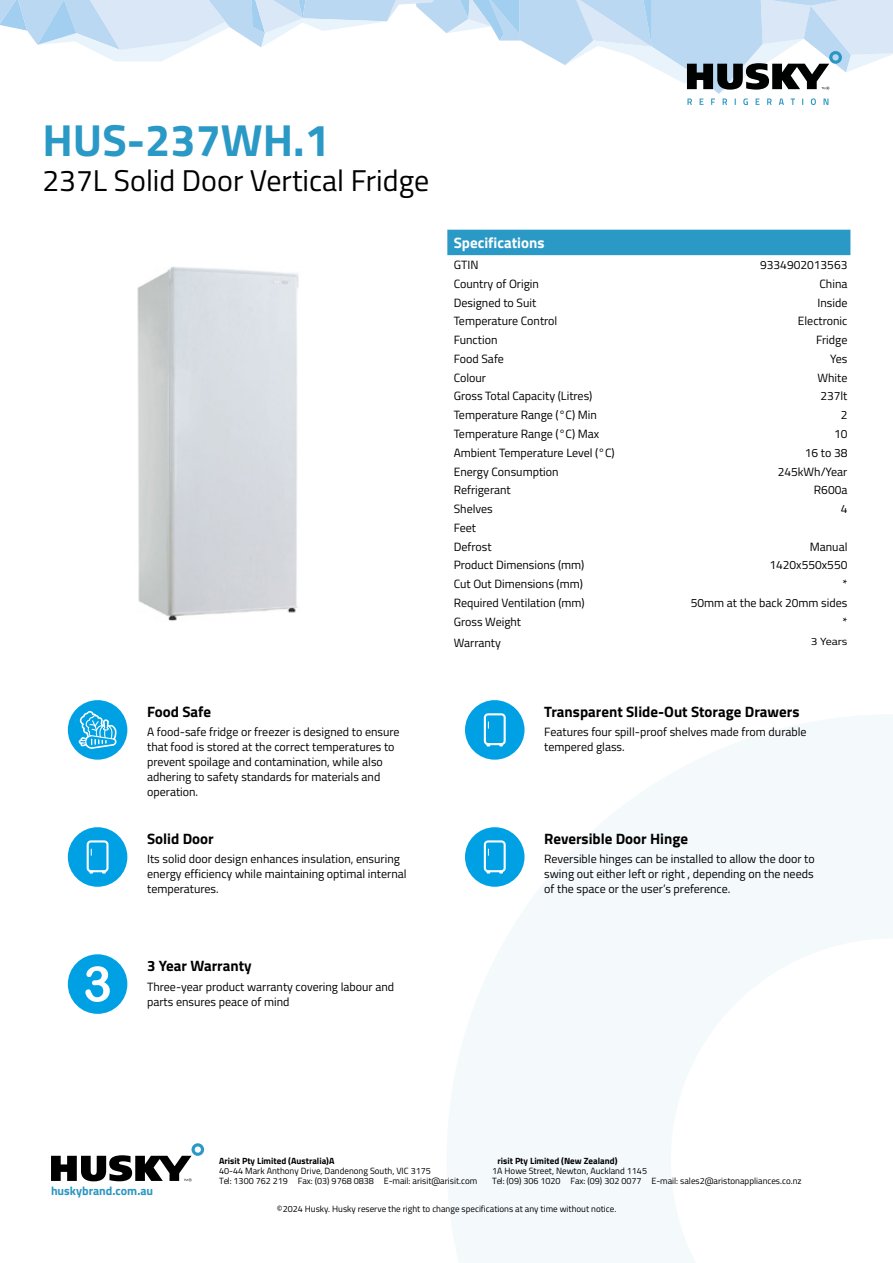
<style>
.page{position:relative;width:893px;height:1263px;background:#fff}
.page>*{position:absolute;margin:0;border:0;box-sizing:border-box;transform-origin:0 0}
.t1{font:700 45px "Titillium Web";color:#2b99c6}
.t2{font:30px "Titillium Web";color:#000}
.t3{font:700 15px "Titillium Web";color:#000}
.t4{font:700 15px "Titillium Web";color:#fff}
.t5{font:12px/15px "Titillium Web";color:#000}
.t6{font:700 12px "Titillium Web";color:#2a96c2}
.t7{font:10.35px "Titillium Web";color:#000;scale:1.16 1}
.t8{font:9px "Titillium Web";color:#000}
.t9{font:700 9px "Titillium Web";color:#000}
</style>
<div class="page">
<svg style="left:447px;top:714px;width:446px;height:549px;fill:#f4fafc"></svg>
<svg style="left:0;top:0;width:893px;height:105px"></svg>
<svg style="left:51px;top:1143px;width:153px;height:38px"></svg>
<img style="left:137px;top:266px;width:162px;height:355px">
<div style="left:447px;top:230px;width:403px;height:25px;background:#2b99c6"></div>
<div style="left:68px;top:700px;width:59px;height:60px;background:#00a1e4;border-radius:50%"></div>
<svg style="left:79px;top:711px;width:38px;height:38px"></svg>
<div style="left:465px;top:700px;width:59px;height:60px;background:#00a1e4;border-radius:50%"></div>
<div style="left:484px;top:713px;width:22px;height:32px;border:2px solid #fff;border-radius:3px"></div>
<svg style="left:486px;top:743px;width:4px;height:3px"></svg>
<svg style="left:499px;top:743px;width:4px;height:3px"></svg>
<div style="left:465px;top:827px;width:59px;height:60px;background:#00a1e4;border-radius:50%"></div>
<div style="left:484px;top:840px;width:22px;height:32px;border:2px solid #fff;border-radius:3px"></div>
<div style="left:68px;top:827px;width:59px;height:60px;background:#00a1e4;border-radius:50%"></div>
<div style="left:87px;top:840px;width:22px;height:32px;border:2px solid #fff;border-radius:3px"></div>
<div style="left:68px;top:954px;width:59px;height:60px;background:#00a1e4;border-radius:50%"></div>
<svg style="left:85px;top:966px;width:25px;height:36px"></svg>
<h1 class="t1" style="left:43px;top:106px;width:289px">HUS-237WH.1</h1>
<h2 class="t2" style="left:43px;top:159px;width:388px">237L Solid Door Vertical Fridge</h2>
<p class="t3" style="left:147px;top:700px;width:65px">Food Safe</p>
<p class="t5" style="left:147px;top:724px;width:254px">A food-safe fridge or freezer is designed to ensure that food is stored at the correct temperatures to prevent spoilage and contamination, while also adhering to safety standards for materials and operation.</p>
<p class="t3" style="left:147px;top:827px;width:68px">Solid Door</p>
<p class="t5" style="left:147px;top:851px;width:261px">Its solid door design enhances insulation, ensuring energy efficiency while maintaining optimal internal temperatures.</p>
<p class="t4" style="left:454px;top:231px;width:92px">Specifications</p>
<p class="t5" style="left:454px;top:257px;width:26px">GTIN</p>
<p class="t5" style="left:760px;top:257px;width:89px">9334902013563</p>
<p class="t5" style="left:454px;top:276px;width:87px">Country of Origin</p>
<p class="t5" style="left:819px;top:276px;width:30px">China</p>
<p class="t5" style="left:454px;top:294px;width:84px">Designed to Suit</p>
<p class="t5" style="left:817px;top:294px;width:32px">Inside</p>
<p class="t5" style="left:454px;top:313px;width:105px">Temperature Control</p>
<p class="t5" style="left:798px;top:313px;width:51px">Electronic</p>
<p class="t5" style="left:454px;top:332px;width:45px">Function</p>
<p class="t5" style="left:816px;top:332px;width:33px">Fridge</p>
<p class="t5" style="left:454px;top:351px;width:52px">Food Safe</p>
<p class="t5" style="left:830px;top:351px;width:19px">Yes</p>
<p class="t5" style="left:454px;top:369px;width:34px">Colour</p>
<p class="t5" style="left:817px;top:369px;width:31px">White</p>
<p class="t5" style="left:454px;top:388px;width:140px">Gross Total Capacity (Litres)</p>
<p class="t5" style="left:820px;top:388px;width:29px">237lt</p>
<p class="t5" style="left:454px;top:407px;width:145px">Temperature Range (°C) Min</p>
<p class="t5" style="left:841px;top:407px;width:8px">2</p>
<p class="t5" style="left:454px;top:426px;width:147px">Temperature Range (°C) Max</p>
<p class="t5" style="left:834px;top:426px;width:15px">10</p>
<p class="t5" style="left:454px;top:444px;width:162px">Ambient Temperature Level (°C)</p>
<p class="t5" style="left:805px;top:444px;width:44px">16 to 38</p>
<p class="t5" style="left:454px;top:463px;width:106px">Energy Consumption</p>
<p class="t5" style="left:778px;top:463px;width:71px">245kWh/Year</p>
<p class="t5" style="left:454px;top:482px;width:59px">Refrigerant</p>
<p class="t5" style="left:814px;top:482px;width:35px">R600a</p>
<p class="t5" style="left:454px;top:501px;width:41px">Shelves</p>
<p class="t5" style="left:841px;top:501px;width:8px">4</p>
<p class="t5" style="left:454px;top:518px;width:39px;line-height:18.8px">Feet<br>Defrost</p>
<p class="t5" style="left:810px;top:538px;width:39px">Manual</p>
<p class="t5" style="left:454px;top:557px;width:132px">Product Dimensions (mm)</p>
<p class="t5" style="left:769px;top:557px;width:80px">1420x550x550</p>
<p class="t5" style="left:454px;top:576px;width:131px">Cut Out Dimensions (mm)</p>
<p class="t5" style="left:842px;top:576px;width:7px">*</p>
<p class="t5" style="left:454px;top:594px;width:132px">Required Ventilation (mm)</p>
<p class="t5" style="left:691px;top:594px;width:158px">50mm at the back 20mm sides</p>
<p class="t5" style="left:454px;top:613px;width:69px">Gross Weight</p>
<p class="t5" style="left:842px;top:613px;width:7px">*</p>
<p class="t5" style="left:454px;top:634px;width:49px">Warranty</p>
<p class="t7" style="left:811px;top:633px;width:33px">3 Years</p>
<p class="t3" style="left:544px;top:700px;width:257px">Transparent Slide-Out Storage Drawers</p>
<p class="t5" style="left:544px;top:724px;width:264px">Features four spill-proof shelves made from durable tempered glass.</p>
<p class="t3" style="left:544px;top:827px;width:145px">Reversible Door Hinge</p>
<p class="t5" style="left:544px;top:851px;width:272px;text-align:justify">Reversible hinges can be installed to allow the door to swing out either left or right , depending on the needs of the space or the user’s preference.</p>
<p class="t3" style="left:147px;top:954px;width:106px">3 Year Warranty</p>
<p class="t5" style="left:147px;top:978px;width:249px">Three-year product warranty covering labour and parts ensures peace of mind</p>
<p class="t6" style="left:51px;top:1182px;width:104px">huskybrand.com.au</p>
<p class="t9" style="left:219px;top:1154px;width:117px">Arisit Pty Limited (Australia)A</p>
<p class="t9" style="left:497px;top:1154px;width:122px">risit Pty Limited (New Zealand)</p>
<p class="t8" style="left:219px;top:1174px;width:260px">Tel: 1300 762 219 Fax: (03) 9768 0838 E-mail: arisit@arisit.com</p>
<p class="t8" style="left:492px;top:1174px;width:311px">Tel: (09) 306 1020 Fax: (09) 302 0077 E-mail: sales2@aristonappliances.co.nz</p>
<p class="t8" style="left:219px;top:1164px;width:213px">40-44 Mark Anthony Drive, Dandenong South, VIC 3175</p>
<p class="t8" style="left:492px;top:1164px;width:156px">1A Howe Street, Newton, Auckland 1145</p>
<p class="t8" style="left:277px;top:1202px;width:341px">©2024 Husky. Husky reserve the right to change specifications at any time without notice.</p>
</div>
